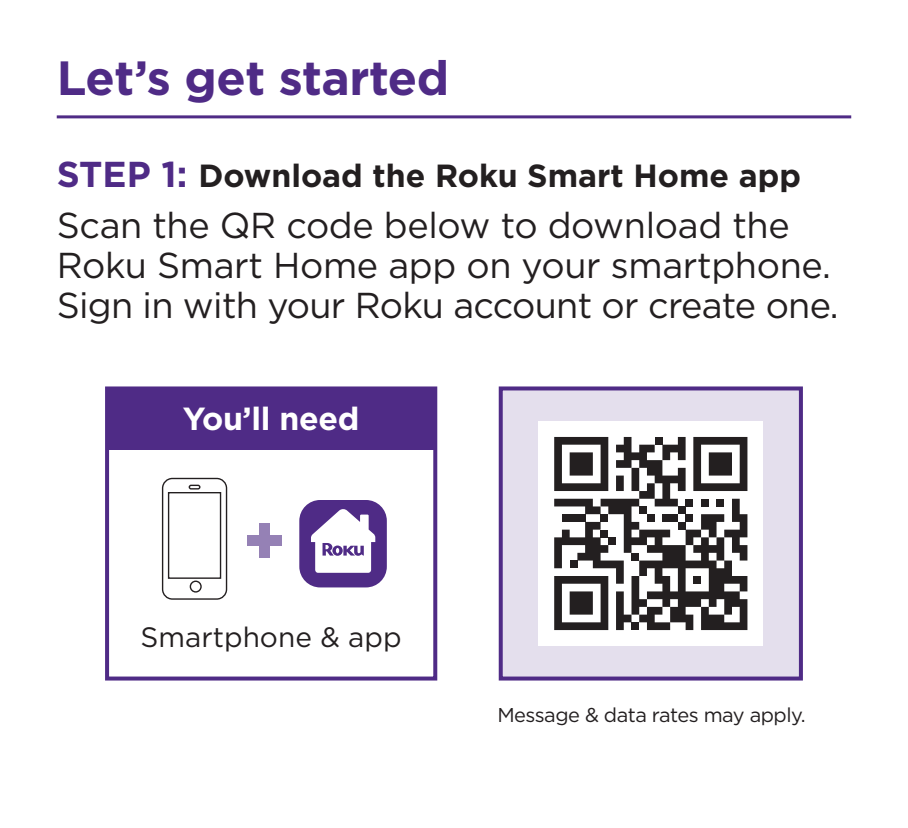
<style>
.page{position:relative;width:908px;height:828px;background:#fff}
.page>*{position:absolute;margin:0;border:0;box-sizing:border-box;transform-origin:0 0}
.t1{font:700 48px "Gotham";letter-spacing:-.01em;color:#4f2b86}
.t2{font:36px/40px "Gotham";letter-spacing:-.01em;color:#231f20}
.t3{font:700 32px "Gotham";color:#231f20}
.t4{font:700 32px "Gotham";letter-spacing:-.01em;color:#fff}
.t5{font:28px "Gotham";color:#231f20}
.t6{font:20px "Gotham";letter-spacing:-.025em;color:#231f20}
.s1{font-size:36px;color:#4f2b86}
</style>
<div class="page">
<hr style="left:57px;top:115px;width:793px;height:3px;background:#4f2b86">
<div style="left:498px;top:386px;width:304px;height:294px;background:#e4dfed;border:4px solid #4f2b86"></div>
<div style="left:105px;top:386px;width:332px;height:294px;border:4px solid #4f2b86"></div>
<div style="left:108px;top:389px;width:325px;height:61px;background:#4f2b86"></div>
<svg style="left:161px;top:477px;width:67px;height:123px"></svg>
<div style="left:260px;top:523px;width:10px;height:34px;background:#9581b5"></div>
<div style="left:247px;top:535px;width:35px;height:10px;background:#9581b5"></div>
<svg style="left:299px;top:500px;width:87px;height:87px"></svg>
<div style="left:538px;top:421px;width:224px;height:224px;background:#fff"></div>
<svg style="left:554px;top:437px;width:193px;height:193px"></svg>
<div style="left:631px;top:622px;width:8px;height:8px;background:#231f20"></div>
<h1 class="t1" style="left:57px;top:46px;width:394px">Let’s get started</h1>
<p class="t3" style="left:57px;top:154px;width:745px"><span class="s1">STEP 1:</span> Download the Roku Smart Home app</p>
<p class="t2" style="left:57px;top:205px;width:783px">Scan the QR code below to download the<br>Roku Smart Home app on your smartphone.<br>Sign in with your Roku account or create one.</p>
<p class="t4" style="left:183px;top:397px;width:178px">You’ll need</p>
<p class="t5" style="left:140px;top:619px;width:262px">Smartphone &amp; app</p>
<p class="t6" style="left:497px;top:702px;width:310px">Message &amp; data rates may apply.</p>
</div>
